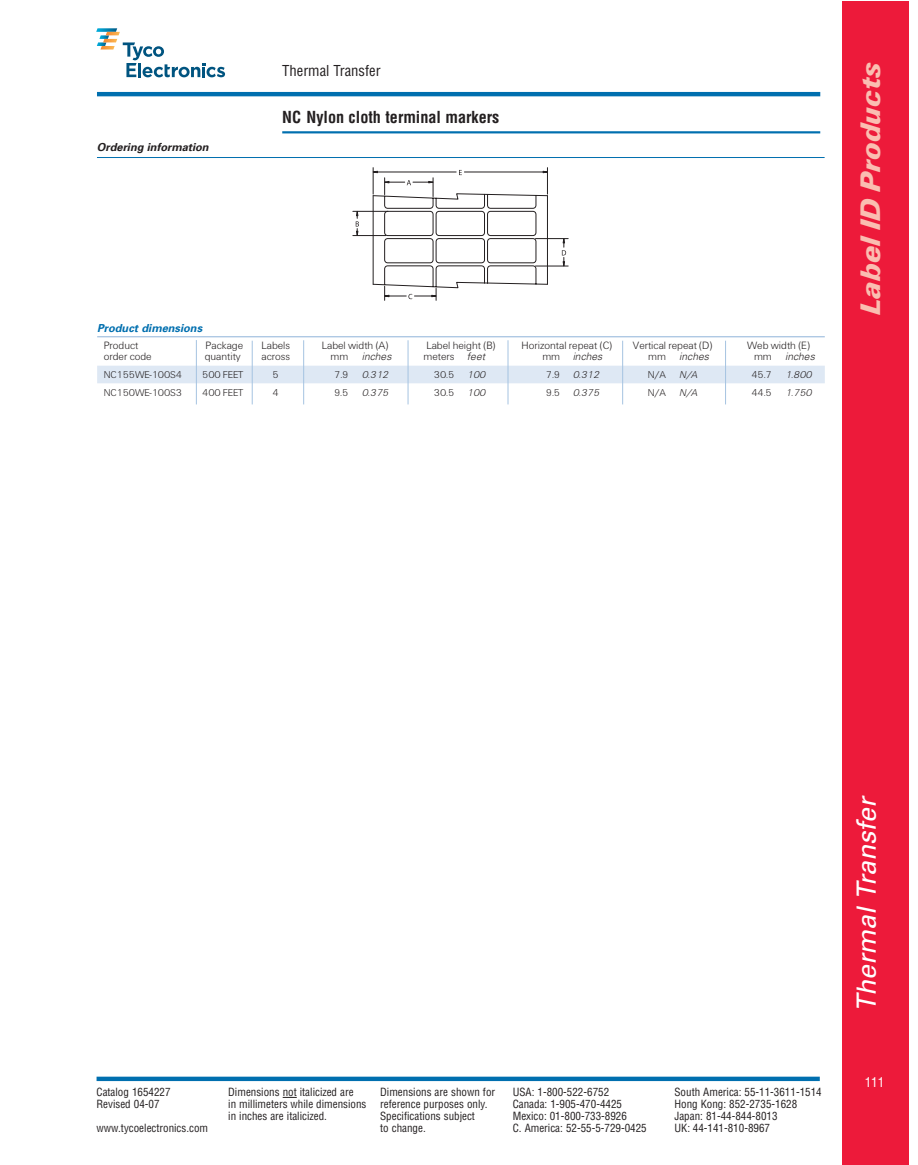
<style>
.page{position:relative;width:918px;height:1165px;background:#fff}
.page>*{position:absolute;margin:0;border:0;box-sizing:border-box;transform-origin:0 0}
.t1{font:italic 900 29.4px "U76 Univers";color:#fabeb1}
.t2{font:italic 26.4px "Univers";color:#fff}
.t3{font:700 condensed 16.2px "Helvetica";color:#231f20}
.t4{font:condensed 14.7px "Helvetica";color:#231f20}
.t5{font:condensed 13.2px "Helvetica";color:#fff}
.t6{font:condensed 10.95px "Helvetica";color:#231f20}
.t7{font:300 10.95px "U45 Univers";color:#231f20}
.t8{font:italic 700 10.95px "Univers";color:#231f20}
.t9{font:italic 700 10.95px "Univers";color:#006faf}
.t10{font:300 10.35px "U45 Univers";letter-spacing:-.01em;color:#231f20}
.t11{font:italic 300 10.35px "U45 Univers";color:#231f20}
.t12{font:italic 300 10.35px "Univers";color:#231f20}
.s1{font-family:"U45 Univers";font-style:normal;font-size:10.95px}
.s2{font-family:"Univers";font-style:italic;font-size:10.35px}
.s3{font-style:italic}
.s4{font-style:normal}
</style>
<div class="page">
<div style="left:842px;top:1px;width:66px;height:1163px;background:#ed1a3a"></div>
<svg style="left:283px;top:1096px;width:14px;height:1px"></svg>
<svg style="left:97px;top:1076px;width:723px;height:4px;background:#2a86bc"></svg>
<hr style="left:282px;top:131px;width:538px;height:2px;background:#006faf">
<hr style="left:97px;top:92px;width:723px;height:4px;background:#006faf">
<svg style="left:97px;top:28px;width:128px;height:49px"></svg>
<hr style="left:97px;top:157px;width:728px;height:1px;background:#006faf">
<hr style="left:97px;top:336px;width:728px;height:1px;background:#8fb4d9">
<div style="left:97px;top:365px;width:728px;height:18px;background:#dee8f4"></div>
<hr style="left:725px;top:340px;width:1px;height:64px;background:#a5c3e1">
<hr style="left:622px;top:340px;width:1px;height:64px;background:#a5c3e1">
<hr style="left:508px;top:340px;width:1px;height:64px;background:#a5c3e1">
<hr style="left:408px;top:340px;width:1px;height:64px;background:#a5c3e1">
<hr style="left:252px;top:340px;width:1px;height:64px;background:#a5c3e1">
<hr style="left:303px;top:340px;width:1px;height:64px;background:#a5c3e1">
<hr style="left:196px;top:340px;width:1px;height:64px;background:#a5c3e1">
<hr style="left:353px;top:211px;width:35px;height:1px;background:#231f20">
<hr style="left:353px;top:235px;width:33px;height:1px;background:#231f20">
<svg style="left:356px;top:210px;width:3px;height:27px"></svg>
<hr style="left:535px;top:266px;width:33px;height:1px;background:#231f20">
<hr style="left:535px;top:238px;width:33px;height:1px;background:#231f20">
<svg style="left:562px;top:238px;width:4px;height:29px"></svg>
<svg style="left:371px;top:168px;width:178px;height:132px"></svg>
<hr style="left:373px;top:196px;width:1px;height:88px;background:#231f20">
<hr style="left:547px;top:196px;width:1px;height:88px;background:#231f20">
<h3 class="t4" style="left:282px;top:65px;width:100px">Thermal Transfer</h3>
<p class="t8" style="left:97px;top:143px;width:115px">Ordering information</p>
<h3 class="t3" style="left:282px;top:111px;width:219px">NC Nylon cloth terminal markers</h3>
<p class="t9" style="left:97px;top:324px;width:109px">Product dimensions</p>
<p class="t7" style="left:104px;top:342px;width:36px">Product</p>
<p class="t7" style="left:206px;top:342px;width:39px">Package</p>
<p class="t7" style="left:261px;top:342px;width:30px">Labels</p>
<p class="t7" style="left:322px;top:342px;width:68px">Label width (A)</p>
<p class="t7" style="left:426px;top:342px;width:71px">Label height (B)</p>
<p class="t7" style="left:522px;top:342px;width:92px">Horizontal repeat (C)</p>
<p class="t7" style="left:633px;top:342px;width:81px">Vertical repeat (D)</p>
<p class="t7" style="left:747px;top:342px;width:64px">Web width (E)</p>
<p class="t7" style="left:104px;top:353px;width:49px">order code</p>
<p class="t7" style="left:205px;top:353px;width:38px">quantity</p>
<p class="t7" style="left:262px;top:353px;width:30px">across</p>
<p class="t12" style="left:331px;top:353px;width:64px"><span class="s1">m m</span> inches</p>
<p class="t7" style="left:424px;top:353px;width:65px">meters <span class="s2">feet</span></p>
<p class="t12" style="left:542px;top:353px;width:64px"><span class="s1">m m</span> inches</p>
<p class="t12" style="left:648px;top:353px;width:64px"><span class="s1">m m</span> inches</p>
<p class="t12" style="left:754px;top:353px;width:64px"><span class="s1">m m</span> inches</p>
<p class="t10" style="left:104px;top:371px;width:80px">NC155WE-100S4</p>
<p class="t10" style="left:202px;top:371px;width:43px">500 FEET</p>
<p class="t10" style="left:273px;top:371px;width:8px">5</p>
<p class="t10" style="left:334px;top:371px;width:16px">7.9</p>
<p class="t11" style="left:362px;top:371px;width:30px">0.312</p>
<p class="t10" style="left:434px;top:371px;width:55px">30.5 <span class="s3">100</span></p>
<p class="t11" style="left:546px;top:371px;width:57px"><span class="s4">7.9</span> 0.312</p>
<p class="t10" style="left:648px;top:371px;width:20px">N/A</p>
<p class="t11" style="left:679px;top:371px;width:20px">N/A</p>
<p class="t10" style="left:751px;top:371px;width:22px">45.7</p>
<p class="t11" style="left:785px;top:371px;width:30px">1.800</p>
<p class="t10" style="left:104px;top:389px;width:80px">NC150WE-100S3</p>
<p class="t10" style="left:202px;top:389px;width:43px">400 FEET</p>
<p class="t10" style="left:273px;top:389px;width:8px">4</p>
<p class="t10" style="left:334px;top:389px;width:16px">9.5</p>
<p class="t11" style="left:362px;top:389px;width:30px">0.375</p>
<p class="t10" style="left:434px;top:389px;width:55px">30.5 <span class="s3">100</span></p>
<p class="t11" style="left:546px;top:389px;width:57px"><span class="s4">9 . 5</span> 0.375</p>
<p class="t10" style="left:648px;top:389px;width:20px">N/A</p>
<p class="t11" style="left:679px;top:389px;width:20px">N/A</p>
<p class="t10" style="left:751px;top:389px;width:22px">44.5</p>
<p class="t11" style="left:785px;top:389px;width:30px">1.750</p>
<h1 class="t1" style="left:861px;top:315px;width:254px;rotate:-90deg">Label ID Products</h1>
<p class="t6" style="left:97px;top:1087px;width:76px">Catalog 1654227</p>
<p class="t6" style="left:228px;top:1087px;width:127px">Dimensions not italicized are</p>
<p class="t6" style="left:380px;top:1087px;width:116px">Dimensions are shown for</p>
<p class="t6" style="left:513px;top:1087px;width:98px">USA: 1-800-522-6752</p>
<p class="t6" style="left:675px;top:1087px;width:149px">South America: 55-11-3611-1514</p>
<p class="t6" style="left:97px;top:1099px;width:65px">Revised 04-07</p>
<p class="t6" style="left:228px;top:1099px;width:261px">in millimeters while dimensions reference purposes only.</p>
<p class="t6" style="left:513px;top:1099px;width:111px">Canada: 1-905-470-4425</p>
<p class="t6" style="left:675px;top:1099px;width:124px">Hong Kong: 852-2735-1628</p>
<p class="t6" style="left:228px;top:1111px;width:100px">in inches are italicized.</p>
<p class="t6" style="left:380px;top:1111px;width:96px">Specifications subject</p>
<p class="t6" style="left:513px;top:1111px;width:116px">Mexico: 01-800-733-8926</p>
<p class="t6" style="left:675px;top:1111px;width:105px">Japan: 81-44-844-8013</p>
<p class="t6" style="left:97px;top:1123px;width:113px">www.tycoelectronics.com</p>
<p class="t6" style="left:380px;top:1123px;width:47px">to change.</p>
<p class="t6" style="left:513px;top:1123px;width:136px">C. America: 52-55-5-729-0425</p>
<p class="t6" style="left:675px;top:1123px;width:97px">UK: 44-141-810-8967</p>
<h2 class="t2" style="left:857px;top:1012px;width:221px;rotate:-90deg">Thermal Transfer</h2>
<p class="t5" style="left:865px;top:1076px;width:21px">111</p>
</div>
